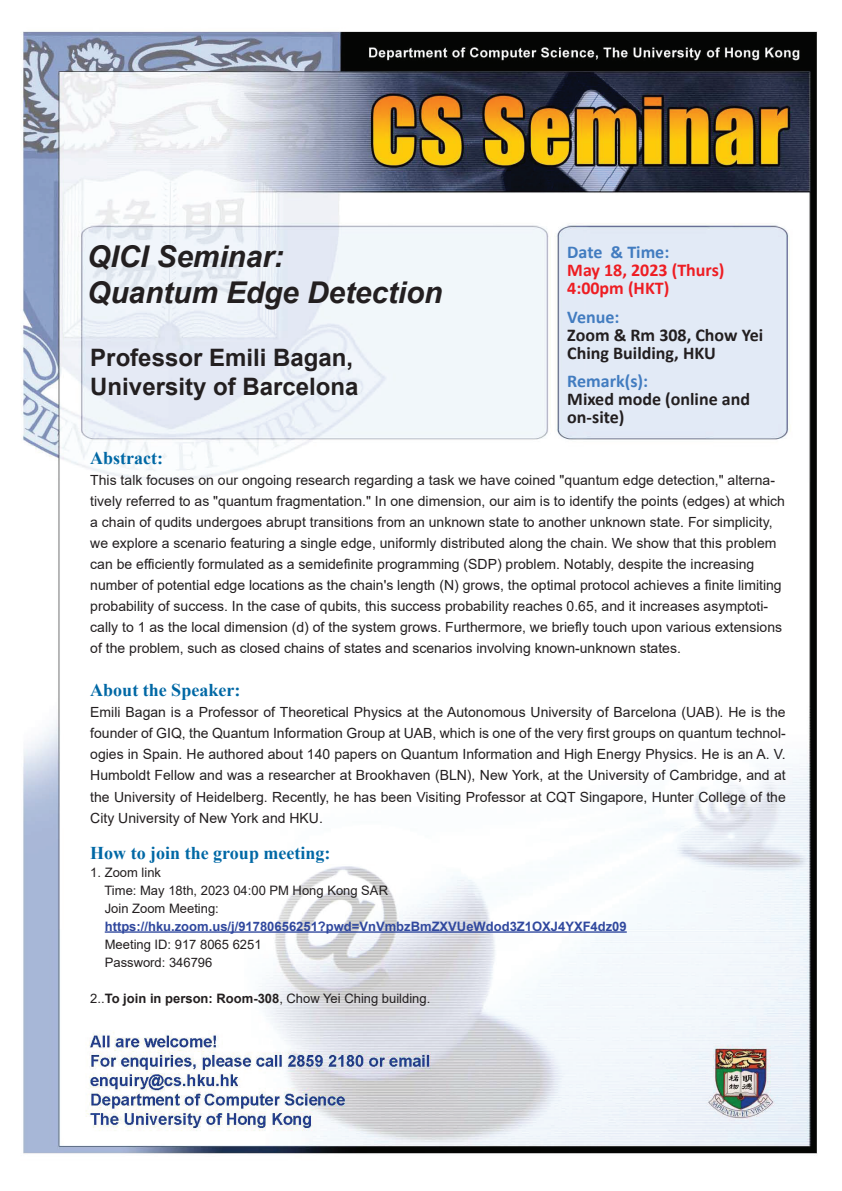
<style>
.page{position:relative;width:842px;height:1191px;background:#fff}
.page>*{position:absolute;margin:0;border:0;box-sizing:border-box;transform-origin:0 0}
.t1{font:italic 700 30px/36px "Arial";letter-spacing:-.005em;color:#231f20}
.t2{font:700 24px/28.8px "Arial";color:#231f20}
.t3{font:700 18px/18px "Calibri";color:#231f20}
.t4{font:700 18px "Times New Roman";color:#0068a5}
.t5{font:700 18px/18px "Calibri";color:#ee1d23}
.t6{font:700 18px "Calibri";color:#427cc0}
.t7{font:14px/21px "Arial";color:#231f20}
.t8{font:13px/18px "Arial";color:#231f20}
.t9{font:700 13px "Arial";color:#30489e}
.s1{font-weight:700}
</style>
<div class="page">
<img style="left:22px;top:31px;width:795px;height:1123px">
<hr style="left:105px;top:931px;width:522px;height:1px;background:#30489e">
<h1 class="t1" style="left:87px;top:240px;width:357px">QICI Seminar:<br>Quantum Edge Detection</h1>
<h2 class="t2" style="left:90px;top:344px;width:270px">Professor Emili Bagan,<br>University of Barcelona</h2>
<p class="t6" style="left:567px;top:239px;width:104px">Date &amp; Time:</p>
<p class="t5" style="left:567px;top:261px;width:159px">May 18, 2023 (Thurs)<br>4:00pm (HKT)</p>
<p class="t6" style="left:567px;top:304px;width:54px">Venue:</p>
<p class="t3" style="left:567px;top:326px;width:197px">Zoom &amp; Rm 308, Chow Yei<br>Ching Building, HKU</p>
<p class="t6" style="left:567px;top:368px;width:82px">Remark(s):</p>
<p class="t3" style="left:567px;top:390px;width:184px">Mixed mode (online and on-site)</p>
<p class="t4" style="left:90px;top:445px;width:74px">Abstract:</p>
<p class="t7" style="left:90px;top:469px;width:696px">This talk focuses on our ongoing research regarding a task we have coined "quantum edge detection," alterna&shy;tively referred to as "quantum fragmentation." In one dimension, our aim is to identify the points (edges) at which a chain of qudits undergoes abrupt transitions from an unknown state to another unknown state. For simplicity, we explore a scenario featuring a single edge, uniformly distributed along the chain. We show that this problem can be efficiently formulated as a semidefinite programming (SDP) problem. Notably, despite the increasing number of potential edge locations as the chain's length (N) grows, the optimal protocol achieves a finite limiting probability of success. In the case of qubits, this success probability reaches 0.65, and it increases asymptoti&shy;cally to 1 as the local dimension (d) of the system grows. Furthermore, we briefly touch upon various extensions of the problem, such as closed chains of states and scenarios involving known-unknown states.</p>
<p class="t4" style="left:90px;top:677px;width:151px">About the Speaker:</p>
<p class="t7" style="left:90px;top:702px;width:697px;text-align:justify">Emili Bagan is a Professor of Theoretical Physics at the Autonomous University of Barcelona (UAB). He is the founder of GIQ, the Quantum Information Group at UAB, which is one of the very first groups on quantum technol&shy;ogies in Spain. He authored about 140 papers on Quantum Information and High Energy Physics. He is an A. V.<br>Humboldt Fellow and was a researcher at Brookhaven (BLN), New York, at the University of Cambridge, and at the University of Heidelberg. Recently, he has been Visiting Professor at CQT Singapore, Hunter College of the City University of New York and HKU.</p>
<p class="t4" style="left:90px;top:839px;width:242px">How to join the group meeting:</p>
<p class="t8" style="left:105px;top:863px;width:285px;text-indent:-14px">1. Zoom link<br>Time: May 18th, 2023 04:00 PM Hong Kong SAR<br>Join Zoom Meeting:</p>
<p class="t9" style="left:105px;top:917px;width:523px">https://hku.zoom.us/j/91780656251?pwd=VnVmbzBmZXVUeWdod3Z1OXJ4YXF4dz09</p>
<p class="t8" style="left:105px;top:935px;width:158px">Meeting ID: 917 8065 6251<br>Password: 346796</p>
<p class="t8" style="left:90px;top:989px;width:342px">2..<span class="s1">To join in person: Room-308</span>, Chow Yei Ching building.</p>
</div>
